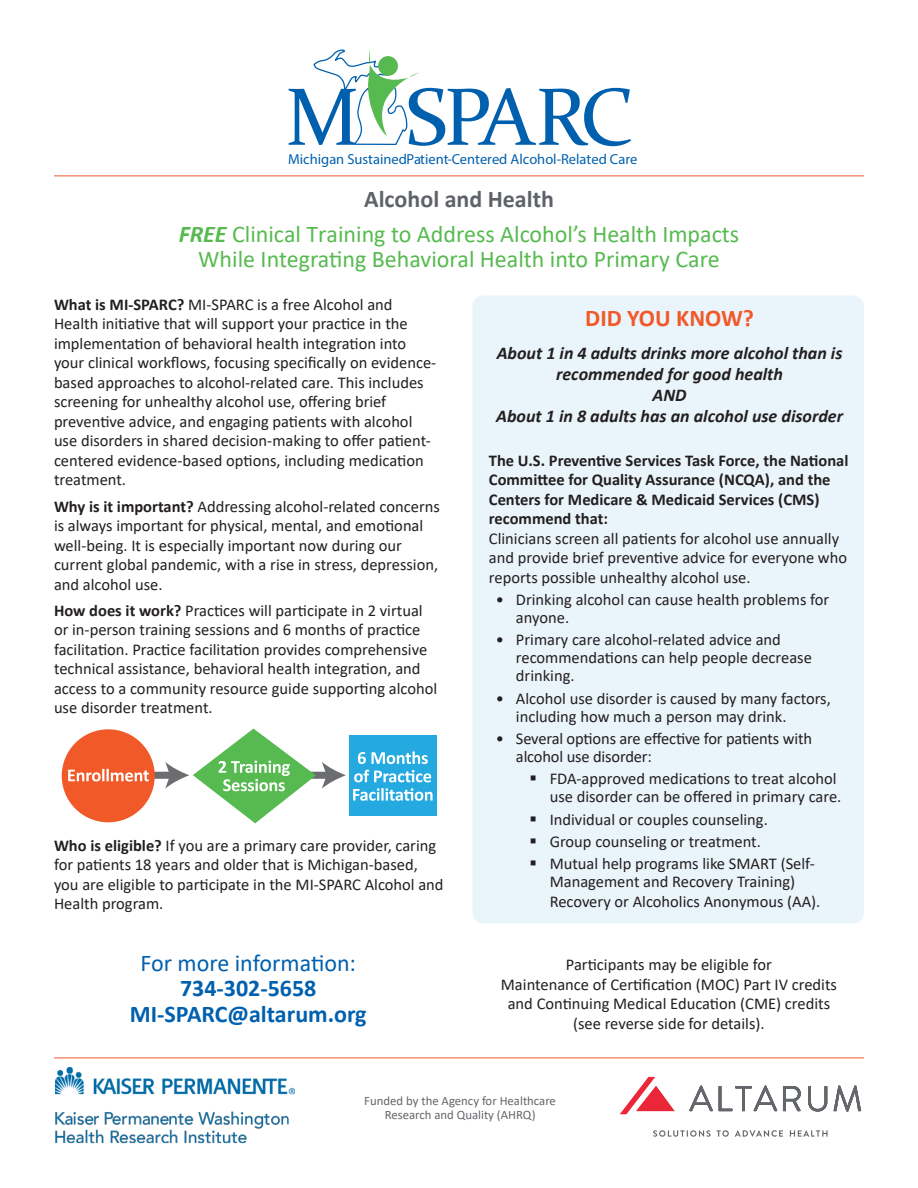
<style>
.page{position:relative;width:918px;height:1188px;background:#fff}
.page>*{position:absolute;margin:0;border:0;box-sizing:border-box;transform-origin:0 0}
.t1{font:24px "Calibri";color:#57ba50}
.t2{font:700 24px "Calibri";color:#0160ae}
.t3{font:24px "Calibri";color:#0160ae}
.t4{font:700 24px "Calibri";color:#5f6369}
.t5{font:700 24px "Calibri";color:#f15929}
.t6{font:italic 700 18px/21px "Calibri";color:#231f20;text-align:center}
.t7{font:16.5px/19.5px "Calibri";color:#231f20}
.t8{font:700 16.5px/19.5px "Calibri";color:#231f20}
.t9{font:14.55px "Myriad Pro";color:#0160ae}
.t10{font:12.75px/14.2px "Calibri";color:#63666a;text-align:center}
.s1{font-weight:700;font-style:italic}
.s2{font-weight:700}
</style>
<div class="page">
<div style="left:473px;top:296px;width:391px;height:627px;background:#eaf4fb;border-radius:11px"></div>
<hr style="left:54px;top:1058px;width:810px;height:1px;background:#f15929">
<hr style="left:54px;top:176px;width:810px;height:1px;background:#f15929">
<svg style="left:289px;top:49px;width:342px;height:97px"></svg>
<img style="left:56px;top:1068px;width:238px;height:75px">
<svg style="left:653px;top:1130px;width:58px;height:7px"></svg>
<svg style="left:717px;top:1130px;width:12px;height:7px"></svg>
<svg style="left:735px;top:1130px;width:48px;height:7px"></svg>
<svg style="left:790px;top:1130px;width:38px;height:7px"></svg>
<svg style="left:620px;top:1077px;width:55px;height:37px"></svg>
<svg style="left:689px;top:1086px;width:24px;height:25px"></svg>
<svg style="left:719px;top:1086px;width:58px;height:25px"></svg>
<svg style="left:783px;top:1086px;width:18px;height:25px"></svg>
<svg style="left:808px;top:1086px;width:19px;height:25px"></svg>
<svg style="left:834px;top:1086px;width:27px;height:25px"></svg>
<div style="left:249px;top:772px;width:80px;height:7px;background:#6c6d70"></div>
<svg style="left:322px;top:762px;width:24px;height:27px"></svg>
<div style="left:92px;top:772px;width:80px;height:7px;background:#6c6d70"></div>
<div style="left:349px;top:736px;width:88px;height:80px;background:#24aae1"></div>
<div style="left:62px;top:729px;width:93px;height:93px;background:#f15929;border-radius:50%"></div>
<svg style="left:68px;top:769px;width:81px;height:12px"></svg>
<svg style="left:165px;top:729px;width:151px;height:94px"></svg>
<svg style="left:358px;top:751px;width:70px;height:13px"></svg>
<svg style="left:354px;top:770px;width:77px;height:12px"></svg>
<svg style="left:353px;top:788px;width:80px;height:13px"></svg>
<p class="t9" style="left:288px;top:150px;width:351px">Michigan Sustained Patient-Centered Alcohol-Related Care</p>
<p class="t4" style="left:364px;top:182px;width:191px">Alcohol and Health</p>
<p class="t1" style="left:179px;top:217px;width:562px"><span class="s1">FREE</span> Clinical Training to Address Alcohol’s Health Impacts</p>
<p class="t1" style="left:198px;top:242px;width:523px">While Integrating Behavioral Health into Primary Care</p>
<p class="t7" style="left:54px;top:294px;width:384px"><span class="s2">What is MI-SPARC?</span> MI-SPARC is a free Alcohol and Health initiative that will support your practice in the implementation of behavioral health integration into your clinical workflows, focusing specifically on evidence&shy;based approaches to alcohol-related care. This includes screening for unhealthy alcohol use, offering brief preventive advice, and engaging patients with alcohol use disorders in shared decision-making to offer patient&shy;centered evidence-based options, including medication treatment.</p>
<p class="t7" style="left:54px;top:496px;width:387px"><span class="s2">Why is it important?</span> Addressing alcohol-related concerns is always important for physical, mental, and emotional well-being. It is especially important now during our current global pandemic, with a rise in stress, depression, and alcohol use.</p>
<p class="t7" style="left:54px;top:600px;width:385px"><span class="s2">How does it work?</span> Practices will participate in 2 virtual or in-person training sessions and 6 months of practice facilitation. Practice facilitation provides comprehensive technical assistance, behavioral health integration, and access to a community resource guide supporting alcohol use disorder treatment.</p>
<p class="t5" style="left:585px;top:301px;width:170px">DID YOU KNOW?</p>
<p class="t6" style="left:497px;top:342px;width:347px">About 1 in 4 adults drinks more alcohol than is recommended for good health</p>
<p class="t6" style="left:653px;top:384px;width:36px">AND</p>
<p class="t6" style="left:496px;top:405px;width:348px">About 1 in 8 adults has an alcohol use disorder</p>
<p class="t8" style="left:489px;top:450px;width:361px">The U.S. Preventive Services Task Force, the National Committee for Quality Assurance (NCQA), and the Centers for Medicare &amp; Medicaid Services (CMS) recommend that:</p>
<p class="t7" style="left:489px;top:528px;width:360px">Clinicians screen all patients for alcohol use annually and provide brief preventive advice for everyone who reports possible unhealthy alcohol use.</p>
<p class="t7" style="left:516px;top:590px;width:315px;line-height:18px;text-indent:-20px">• Drinking alcohol can cause health problems for anyone.</p>
<p class="t7" style="left:516px;top:630px;width:298px;line-height:18px;text-indent:-20px">• Primary care alcohol-related advice and recommendations can help people decrease drinking.</p>
<p class="t7" style="left:516px;top:689px;width:316px;line-height:18px;text-indent:-20px">• Alcohol use disorder is caused by many factors, including how much a person may drink.</p>
<p class="t7" style="left:516px;top:729px;width:298px;line-height:18px;text-indent:-20px">• Several options are effective for patients with alcohol use disorder:</p>
<p class="t7" style="left:550px;top:769px;width:293px;line-height:18px">FDA-approved medications to treat alcohol use disorder can be offered in primary care.</p>
<p class="t7" style="left:550px;top:809px;width:220px">Individual or couples counseling.</p>
<p class="t7" style="left:550px;top:831px;width:213px">Group counseling or treatment.</p>
<p class="t7" style="left:550px;top:854px;width:267px;line-height:18px">Mutual help programs like SMART (Self-<br>Management and Recovery Training)</p>
<p class="t7" style="left:550px;top:891px;width:272px">Recovery or Alcoholics Anonymous (AA).</p>
<p class="t7" style="left:54px;top:835px;width:391px"><span class="s2">Who is eligible?</span> If you are a primary care provider, caring for patients 18 years and older that is Michigan-based, you are eligible to participate in the MI-SPARC Alcohol and Health program.</p>
<p class="t3" style="left:140px;top:946px;width:217px">For more information:</p>
<p class="t2" style="left:180px;top:971px;width:138px">734-302-5658</p>
<p class="t2" style="left:130px;top:997px;width:238px">MI-SPARC@altarum.org</p>
<p class="t7" style="left:501px;top:955px;width:338px;text-align:center">Participants may be eligible for<br>Maintenance of Certification (MOC) Part IV credits and Continuing Medical Education (CME) credits (see reverse side for details).</p>
<p class="t10" style="left:364px;top:1093px;width:193px">Funded by the Agency for Healthcare<br>Research and Quality (AHRQ)</p>
</div>
